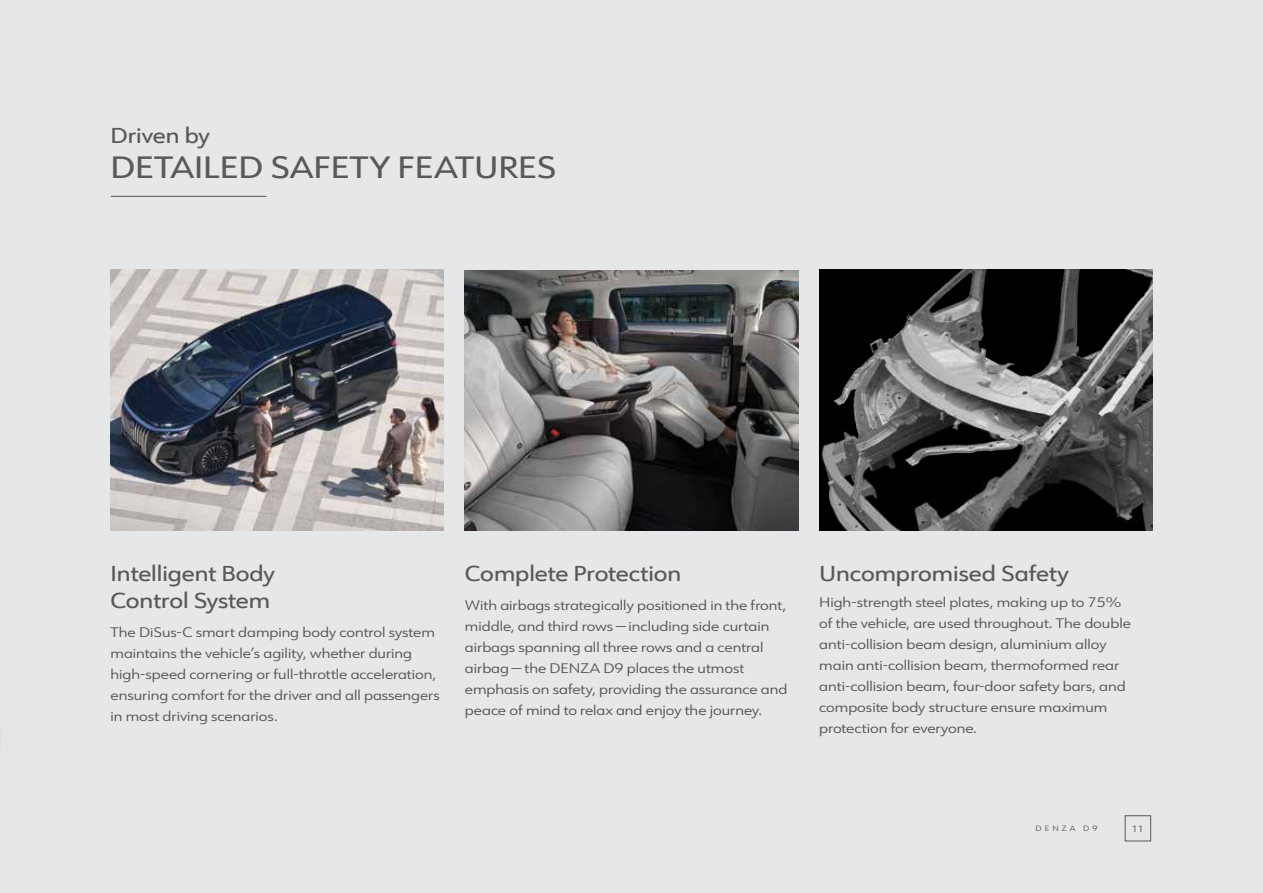
<style>
.page{position:relative;width:1263px;height:893px;background:#e6e7e8}
.page>*{position:absolute;margin:0;border:0;box-sizing:border-box;transform-origin:0 0}
.t1{font:500 30px "URW Form Expand";color:#58595b}
.t2{font:500 21px/27px "URW Form Expand";color:#58595b}
.t3{font:13.5px/21px "URW Form Expand";color:#58595b}
.t4{font:9px "URW Form Expand";color:#58595b}
.t5{font:7.5px "URW Form Expand";letter-spacing:.4em;color:#58595b}
</style>
<div class="page">
<img style="left:111px;top:269px;width:333px;height:262px">
<img style="left:819px;top:269px;width:333px;height:262px">
<hr style="left:111px;top:196px;width:155px;height:1px;background:#58595b">
<img style="left:465px;top:270px;width:333px;height:261px">
<div style="left:1125px;top:815px;width:26px;height:26px;border:1px solid #58595b"></div>
<h2 class="t2" style="left:111px;top:122px;width:101px">Driven by</h2>
<h1 class="t1" style="left:111px;top:147px;width:447px">DETAILED SAFETY FEATURES</h1>
<h2 class="t2" style="left:111px;top:559px;width:166px">Intelligent Body<br>Control System</h2>
<p class="t3" style="left:111px;top:621px;width:331px">The DiSus-C smart damping body control system maintains the vehicle’s agility, whether during high-speed cornering or full-throttle acceleration, ensuring comfort for the driver and all passengers in most driving scenarios.</p>
<h2 class="t2" style="left:465px;top:559px;width:218px">Complete Protection</h2>
<p class="t3" style="left:465px;top:594px;width:324px">With airbags strategically positioned in the front, middle, and third rows — including side curtain airbags spanning all three rows and a central airbag — the DENZA D9 places the utmost emphasis on safety, providing the assurance and peace of mind to relax and enjoy the journey.</p>
<h2 class="t2" style="left:819px;top:559px;width:251px">Uncompromised Safety</h2>
<p class="t3" style="left:819px;top:591px;width:313px">High-strength steel plates, making up to 75% of the vehicle, are used throughout. The double anti-collision beam design, aluminium alloy main anti-collision beam, thermoformed rear anti-collision beam, four-door safety bars, and composite body structure ensure maximum protection for everyone.</p>
<p class="t5" style="left:1035px;top:823px;width:63px">DENZA D9</p>
<p class="t4" style="left:1132px;top:822px;width:13px">11</p>
</div>
